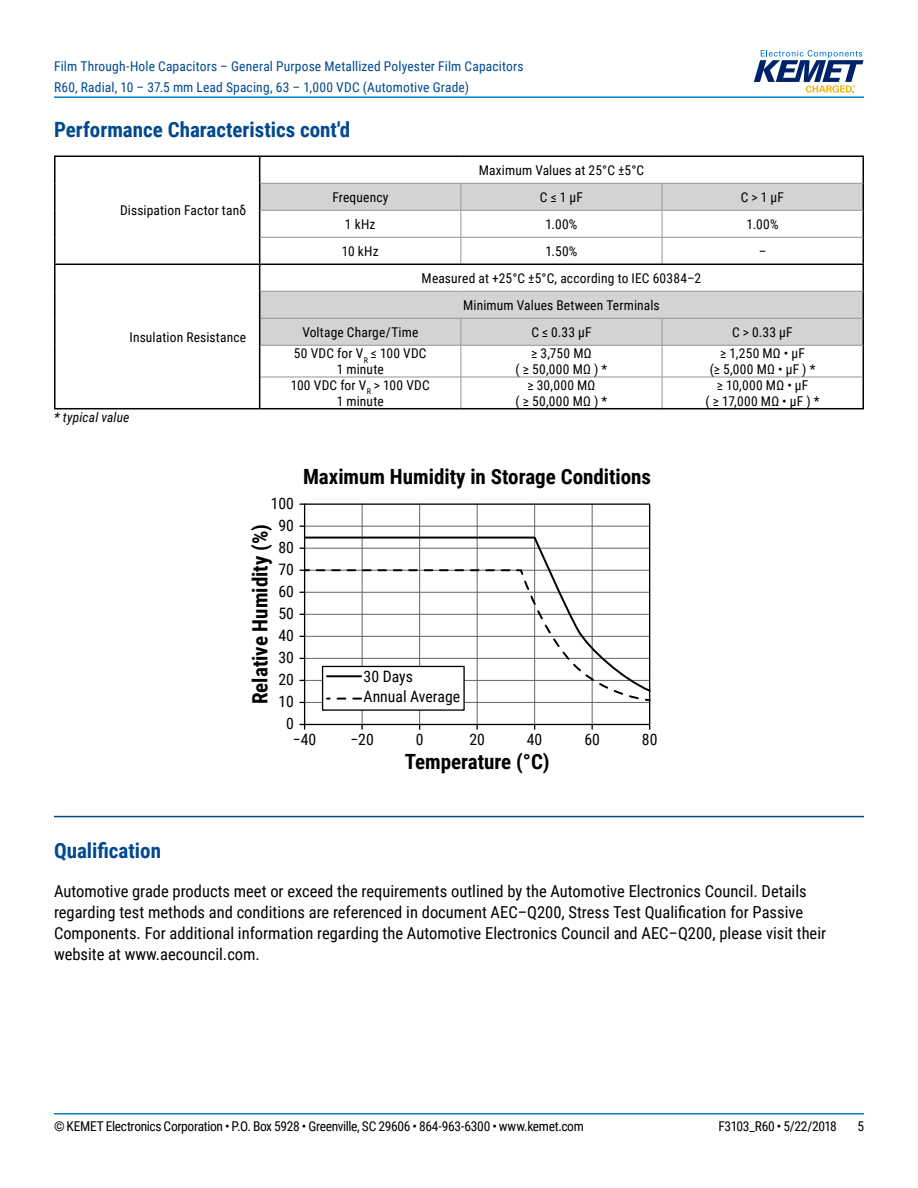
<style>
.page{position:relative;width:918px;height:1188px;background:#fff}
.page>*{position:absolute;margin:0;border:0;box-sizing:border-box;transform-origin:0 0}
.t1{font:700 21px "Roboto Condensed";color:#000}
.t2{font:700 21px "Roboto Condensed";color:#004990}
.t3{font:16.5px/21px "Roboto Condensed";color:#000}
.t4{font:15.75px/20.5px "Roboto Condensed";color:#000}
.t5{font:13.5px/16.2px "Roboto Condensed";letter-spacing:.01em;color:#000;text-align:center}
.t6{font:13.5px/21px "Roboto Condensed";letter-spacing:.01em;color:#004990}
.t7{font:13.5px "Roboto Condensed";letter-spacing:-.025em;color:#000}
.t8{font:italic 13.5px "Roboto Condensed";letter-spacing:.01em;color:#000}
</style>
<div class="page">
<hr style="left:54px;top:1113px;width:810px;height:2px;background:#007dc3">
<hr style="left:54px;top:96px;width:810px;height:2px;background:#007dc3">
<svg style="left:754px;top:50px;width:110px;height:43px"></svg>
<hr style="left:54px;top:816px;width:810px;height:1px;background:#004990">
<hr style="left:592px;top:504px;width:1px;height:221px;background:#636466">
<hr style="left:534px;top:504px;width:1px;height:221px;background:#636466">
<hr style="left:477px;top:504px;width:1px;height:221px;background:#636466">
<hr style="left:419px;top:504px;width:1px;height:221px;background:#636466">
<hr style="left:362px;top:504px;width:1px;height:221px;background:#636466">
<hr style="left:305px;top:526px;width:345px;height:1px;background:#636466">
<hr style="left:305px;top:702px;width:345px;height:1px;background:#636466">
<div style="left:304px;top:503px;width:346px;height:222px;border:1px solid #000"></div>
<svg style="left:300px;top:724px;width:5px;height:5px"></svg>
<svg style="left:534px;top:693px;width:117px;height:9px"></svg>
<svg style="left:303px;top:536px;width:348px;height:157px"></svg>
<div style="left:323px;top:666px;width:141px;height:44px;background:#fff"></div>
<div style="left:322px;top:666px;width:143px;height:45px;border:1px solid #000"></div>
<hr style="left:327px;top:675px;width:34px;height:2px;background:#000">
<svg style="left:327px;top:698px;width:34px;height:2px"></svg>
<svg style="left:260px;top:184px;width:603px;height:161px;fill:#d1d3d4"></svg>
<div style="left:260px;top:264px;width:603px;height:27px;background:#fff"></div>
<hr style="left:54px;top:156px;width:206px;height:1px;background:#000">
<hr style="left:54px;top:157px;width:2px;height:26px;background:#000">
<hr style="left:54px;top:183px;width:2px;height:27px;background:#000">
<hr style="left:54px;top:210px;width:2px;height:27px;background:#000">
<hr style="left:54px;top:237px;width:2px;height:27px;background:#000">
<hr style="left:260px;top:156px;width:201px;height:1px;background:#000">
<hr style="left:461px;top:156px;width:201px;height:1px;background:#000">
<hr style="left:662px;top:156px;width:202px;height:1px;background:#000">
<hr style="left:54px;top:265px;width:2px;height:26px;background:#000">
<hr style="left:54px;top:291px;width:2px;height:27px;background:#000">
<hr style="left:54px;top:318px;width:2px;height:27px;background:#000">
<hr style="left:54px;top:345px;width:2px;height:32px;background:#000">
<hr style="left:54px;top:377px;width:2px;height:31px;background:#000">
<hr style="left:54px;top:408px;width:206px;height:1px;background:#000">
<svg style="left:863px;top:157px;width:1px;height:188px"></svg>
<hr style="left:863px;top:345px;width:1px;height:32px;background:#000">
<hr style="left:863px;top:377px;width:1px;height:31px;background:#000">
<hr style="left:260px;top:408px;width:201px;height:1px;background:#000">
<hr style="left:461px;top:408px;width:201px;height:1px;background:#000">
<hr style="left:662px;top:408px;width:202px;height:1px;background:#000">
<hr style="left:260px;top:291px;width:201px;height:1px;background:#939598">
<hr style="left:461px;top:291px;width:201px;height:1px;background:#939598">
<hr style="left:662px;top:291px;width:201px;height:1px;background:#939598">
<hr style="left:260px;top:318px;width:201px;height:1px;background:#939598">
<hr style="left:461px;top:318px;width:201px;height:1px;background:#939598">
<svg style="left:460px;top:319px;width:1px;height:26px"></svg>
<hr style="left:662px;top:318px;width:201px;height:1px;background:#939598">
<svg style="left:662px;top:319px;width:1px;height:26px"></svg>
<hr style="left:260px;top:345px;width:201px;height:1px;background:#939598">
<hr style="left:461px;top:345px;width:201px;height:1px;background:#939598">
<hr style="left:460px;top:346px;width:1px;height:31px;background:#939598">
<hr style="left:662px;top:345px;width:201px;height:1px;background:#939598">
<hr style="left:662px;top:346px;width:1px;height:31px;background:#939598">
<hr style="left:260px;top:377px;width:201px;height:1px;background:#939598">
<hr style="left:461px;top:377px;width:201px;height:1px;background:#939598">
<hr style="left:460px;top:377px;width:1px;height:31px;background:#939598">
<hr style="left:662px;top:377px;width:201px;height:1px;background:#939598">
<hr style="left:662px;top:377px;width:1px;height:31px;background:#939598">
<svg style="left:460px;top:184px;width:1px;height:80px"></svg>
<svg style="left:662px;top:184px;width:1px;height:80px"></svg>
<hr style="left:54px;top:264px;width:206px;height:1px;background:#000">
<hr style="left:260px;top:264px;width:201px;height:1px;background:#000">
<hr style="left:461px;top:264px;width:201px;height:1px;background:#000">
<hr style="left:662px;top:264px;width:202px;height:1px;background:#000">
<svg style="left:259px;top:157px;width:1px;height:188px"></svg>
<hr style="left:259px;top:345px;width:1px;height:32px;background:#000">
<hr style="left:259px;top:377px;width:1px;height:31px;background:#000">
<hr style="left:260px;top:183px;width:201px;height:1px;background:#939598">
<hr style="left:461px;top:183px;width:201px;height:1px;background:#939598">
<hr style="left:662px;top:183px;width:201px;height:1px;background:#939598">
<hr style="left:260px;top:210px;width:201px;height:1px;background:#939598">
<hr style="left:461px;top:210px;width:201px;height:1px;background:#939598">
<hr style="left:662px;top:210px;width:201px;height:1px;background:#939598">
<hr style="left:260px;top:237px;width:201px;height:1px;background:#939598">
<hr style="left:461px;top:237px;width:201px;height:1px;background:#939598">
<hr style="left:662px;top:237px;width:201px;height:1px;background:#939598">
<p class="t6" style="left:54px;top:57px;width:471px">Film Through-Hole Capacitors – General Purpose Metallized Polyester Film Capacitors<br>R60, Radial, 10 – 37.5 mm Lead Spacing, 63 – 1,000 VDC (Automotive Grade)</p>
<h1 class="t2" style="left:54px;top:115px;width:298px">Performance Characteristics cont'd</h1>
<p class="t5" style="left:120px;top:202px;width:128px">Dissipation Factor tanδ</p>
<p class="t5" style="left:130px;top:330px;width:118px">Insulation Resistance</p>
<p class="t8" style="left:54px;top:412px;width:77px">* typical value</p>
<p class="t5" style="left:479px;top:161px;width:167px">Maximum Values at 25°C ±5°C</p>
<p class="t5" style="left:332px;top:190px;width:58px">Frequency</p>
<p class="t5" style="left:540px;top:188px;width:45px">C ≤ 1 μF</p>
<p class="t5" style="left:741px;top:190px;width:45px">C &gt; 1 µF</p>
<p class="t5" style="left:345px;top:217px;width:32px">1 kHz</p>
<p class="t5" style="left:545px;top:217px;width:34px">1.00%</p>
<p class="t5" style="left:747px;top:217px;width:34px">1.00%</p>
<p class="t5" style="left:342px;top:244px;width:38px">10 kHz</p>
<p class="t5" style="left:545px;top:244px;width:34px">1.50%</p>
<p class="t5" style="left:759px;top:244px;width:9px">–</p>
<p class="t5" style="left:422px;top:264px;width:281px;line-height:26.8px">Measured at +25°C ±5°C, according to IEC 60384–2<br>Minimum Values Between Terminals</p>
<p class="t5" style="left:302px;top:325px;width:118px">Voltage Charge/Time</p>
<p class="t5" style="left:531px;top:323px;width:62px">C ≤ 0.33 μF</p>
<p class="t5" style="left:732px;top:323px;width:62px">C &gt; 0.33 μF</p>
<p class="t5" style="left:294px;top:346px;width:134px">50 VDC for V<sub>R</sub> ≤ 100 VDC<br>1 minute</p>
<p class="t5" style="left:516px;top:345px;width:93px">≥ 3,750 MΩ<br>( ≥ 50,000 MΩ ) *</p>
<p class="t5" style="left:710px;top:345px;width:107px">≥ 1,250 MΩ • µF<br>(≥ 5,000 MΩ • µF ) *</p>
<p class="t5" style="left:291px;top:378px;width:141px">100 VDC for V<sub>R</sub> &gt; 100 VDC<br>1 minute</p>
<p class="t5" style="left:516px;top:376px;width:93px">≥ 30,000 MΩ<br>( ≥ 50,000 MΩ ) *</p>
<p class="t5" style="left:706px;top:376px;width:116px">≥ 10,000 MΩ • µF<br>( ≥ 17,000 MΩ • µF ) *</p>
<p class="t4" style="left:271px;top:492px;width:25px">100</p>
<h1 class="t1" style="left:303px;top:466px;width:350px">Maximum Humidity in Storage Conditions</h1>
<p class="t4" style="left:278px;top:514px;width:17px">90</p>
<h1 class="t1" style="left:250px;top:704px;width:182px;rotate:-90deg">Relative Humidity (%)</h1>
<p class="t4" style="left:278px;top:536px;width:17px">80</p>
<p class="t4" style="left:278px;top:558px;width:17px">70</p>
<p class="t4" style="left:278px;top:580px;width:17px">60</p>
<p class="t4" style="left:278px;top:602px;width:17px">50</p>
<p class="t4" style="left:278px;top:624px;width:17px">40</p>
<p class="t4" style="left:278px;top:646px;width:17px">30</p>
<p class="t4" style="left:278px;top:668px;width:17px">20</p>
<p class="t4" style="left:278px;top:690px;width:17px">10</p>
<p class="t4" style="left:286px;top:712px;width:9px">0</p>
<p class="t4" style="left:364px;top:665px;width:98px">30 Days<br>Annual Average</p>
<p class="t4" style="left:293px;top:728px;width:25px">−40</p>
<p class="t4" style="left:350px;top:728px;width:25px">−20</p>
<p class="t4" style="left:416px;top:728px;width:9px">0</p>
<p class="t4" style="left:527px;top:728px;width:17px">40</p>
<p class="t4" style="left:584px;top:728px;width:17px">60</p>
<p class="t4" style="left:642px;top:728px;width:17px">80</p>
<p class="t4" style="left:469px;top:728px;width:17px">20</p>
<h1 class="t1" style="left:405px;top:752px;width:146px">Temperature (°C)</h1>
<h1 class="t2" style="left:54px;top:836px;width:109px">Qualification</h1>
<p class="t3" style="left:54px;top:882px;width:774px">Automotive grade products meet or exceed the requirements outlined by the Automotive Electronics Council. Details regarding test methods and conditions are referenced in document AEC–Q200, Stress Test Qualification for Passive Components. For additional information regarding the Automotive Electronics Council and AEC–Q200, please visit their website at www.aecouncil.com.</p>
<p class="t7" style="left:54px;top:1120px;width:531px">© KEMET Electronics Corporation • P.O. Box 5928 • Greenville, SC 29606 • 864-963-6300 • www.kemet.com</p>
<p class="t7" style="left:718px;top:1120px;width:120px">F3103_R60 • 5/22/2018</p>
<p class="t5" style="left:857px;top:1119px;width:8px">5</p>
</div>
